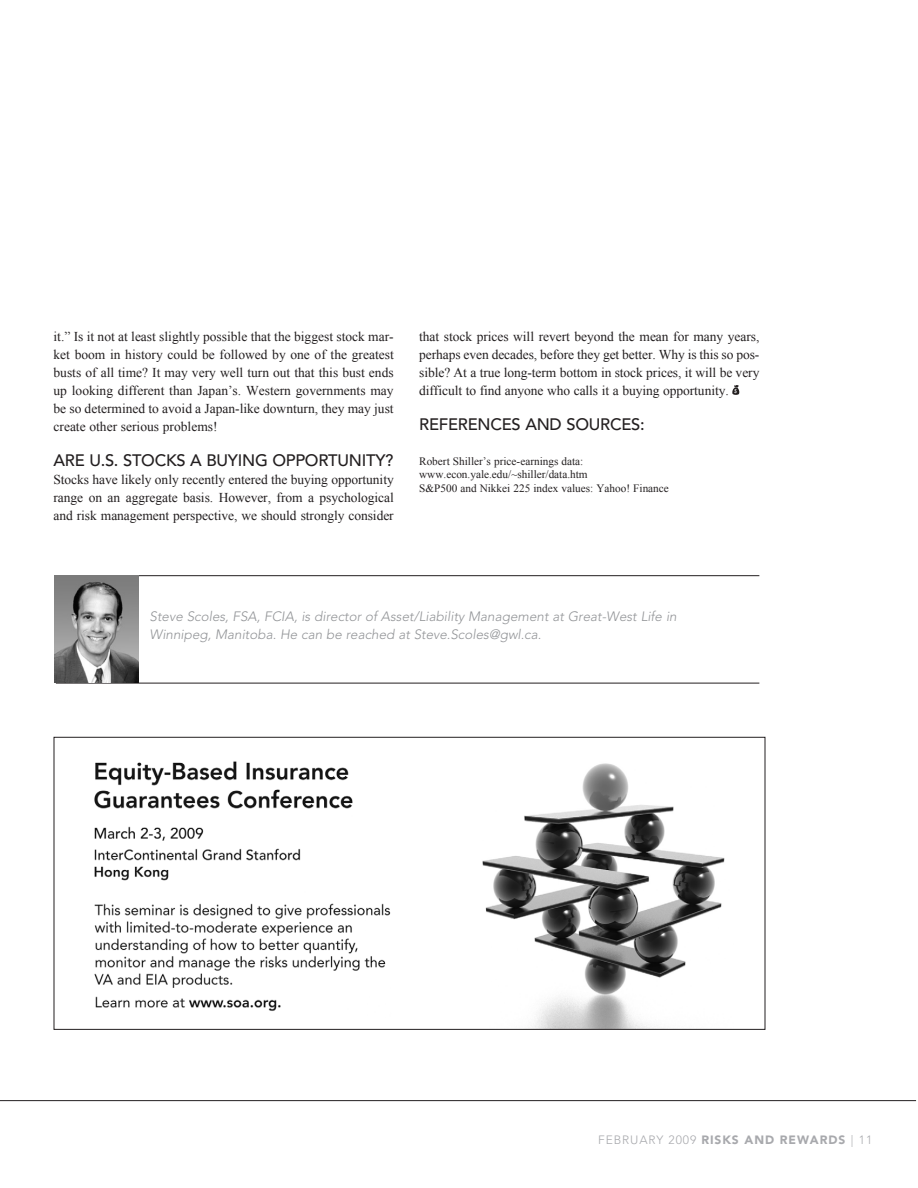
<style>
.page{position:relative;width:918px;height:1188px;background:#fff}
.page>*{position:absolute;margin:0;border:0;box-sizing:border-box;transform-origin:0 0}
.Subheaders{font:500 16.5px "Avenir";letter-spacing:-.015em;color:#231f20}
.Body-no_indent{font:13.5px/18px "Times New Roman";letter-spacing:-.005em;color:#231f20;text-align:justify}
.Body-no_indent-2{font:italic 300 13.5px/18px "Avenir";color:#939598}
.t1{font:300 12px "Avenir";letter-spacing:.075em;color:#a8a9ad}
.Body-no_indent-3{font:11.25px "Times New Roman";color:#231f20}
.s1{font-weight:900}
</style>
<div class="page">
<hr style="left:0;top:1100px;width:916px;height:1px;background:#231f20">
<svg style="left:732px;top:385px;width:7px;height:10px"></svg>
<img style="left:94px;top:761px;width:631px;height:267px">
<hr style="left:56px;top:575px;width:703px;height:1px;background:#231f20">
<hr style="left:56px;top:683px;width:703px;height:1px;background:#231f20">
<img style="left:55px;top:575px;width:83px;height:108px">
<p class="Body-no_indent" style="left:54px;top:327px;width:342px">it.” Is it not at least slightly possible that the biggest stock mar&shy;ket boom in history could be followed by one of the greatest busts of all time? It may very well turn out that this bust ends up looking different than Japan’s. Western governments may be so determined to avoid a Japan-like downturn, they may just create other serious problems!</p>
<p class="Subheaders" style="left:54px;top:451px;width:231px">ARE U .S. STOCKS A BUYING OPP</p>
<p class="Subheaders" style="left:305px;top:451px;width:90px">ORTUNITY?</p>
<p class="Body-no_indent" style="left:54px;top:470px;width:342px">Stocks have likely only recently entered the buying opportunity range on an aggregate basis. However, from a psychological and risk management perspective, we should strongly consider</p>
<p class="Body-no_indent" style="left:419px;top:327px;width:342px">that stock prices will revert beyond the mean for many years, perhaps even decades, before they get better. Why is this so pos&shy;sible? At a true long-term bottom in stock prices, it will be very difficult to find anyone who calls it a buying opportunity.</p>
<p class="Subheaders" style="left:419px;top:415px;width:227px">REFERENCES AND SOURCES:</p>
<p class="Body-no_indent-3" style="left:419px;top:453px;width:166px">Robert Shiller’s price-earnings data:</p>
<p class="Body-no_indent-3" style="left:419px;top:467px;width:170px">www.econ.yale.edu/~shiller/data.htm</p>
<p class="Body-no_indent-3" style="left:419px;top:480px;width:251px">S&amp;P500 and Nikkei 225 index values: Yahoo! Finance</p>
<p class="Body-no_indent-2" style="left:150px;top:607px;width:529px">Steve Scoles, FSA, FCIA, is director of Asset/Liability Management at Great-West Life in<br>Winnipeg, Manitoba. He can be reached at Steve.Scoles@gwl.ca.</p>
<p class="t1" style="left:598px;top:1132px;width:276px">FEBRUARY 2009 <span class="s1">RISKS AND REWARDS</span> | 11</p>
</div>
